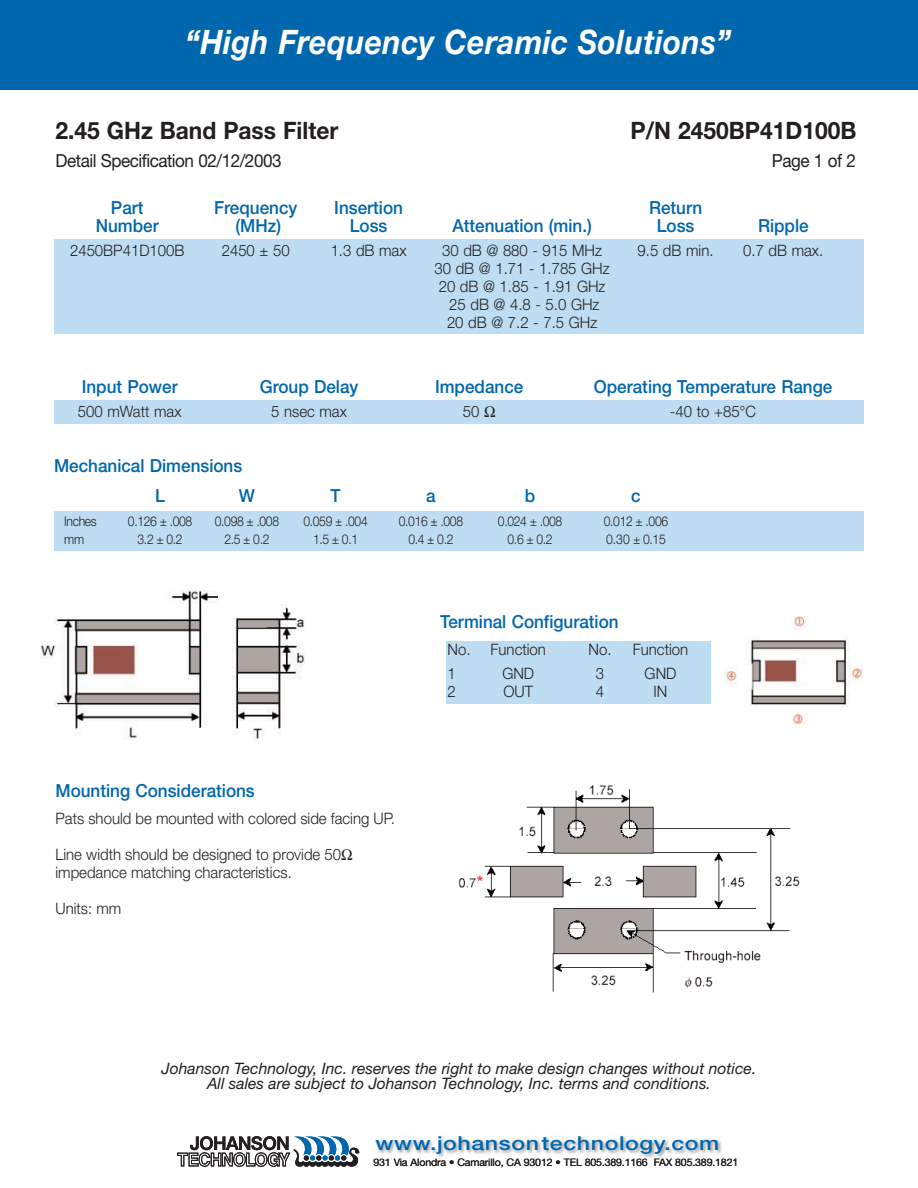
<style>
.page{position:relative;width:918px;height:1188px;background:#fff}
.page>*{position:absolute;margin:0;border:0;box-sizing:border-box;transform-origin:0 0}
.t1{font:italic 700 33.75px "Helvetica Neue";letter-spacing:.01em;color:#fff;scale:.9 1}
.t2{font:700 24px "Helvetica Neue";color:#231f20;scale:.95 1}
.t3{font:500 19.2px "Helvetica Neue";letter-spacing:.03em;color:#0066ae;scale:1.2 1}
.t4{font:500 18px "Helvetica Neue";color:#0066ae;scale:.95 1}
.t5{font:18px "Helvetica Neue";letter-spacing:-.03em;color:#231f20;scale:.95 1}
.t6{font:300 15.75px/18px "Helvetica Neue";color:#231f20;text-align:center;scale:.95 1}
.t7{font:italic 15.75px/15.8px "Helvetica Neue";color:#231f20;text-align:center}
.t8{font:300 13.5px "Helvetica Neue";letter-spacing:-.03em;color:#231f20;scale:.9 1}
.t9{font:10.65px "Helvetica Neue";letter-spacing:-.015em;color:#231f20}
</style>
<div class="page">
<div style="left:54px;top:511px;width:810px;height:40px;background:#beddf3"></div>
<div style="left:0;top:0;width:918px;height:90px;background:#0066ae"></div>
<svg style="left:376px;top:1136px;width:346px;height:23px"></svg>
<svg style="left:177px;top:1136px;width:182px;height:31px"></svg>
<div style="left:54px;top:400px;width:810px;height:24px;background:#beddf3"></div>
<div style="left:54px;top:239px;width:810px;height:95px;background:#beddf3"></div>
<img style="left:724px;top:617px;width:138px;height:108px">
<div style="left:446px;top:641px;width:265px;height:63px;background:#beddf3"></div>
<img style="left:41px;top:590px;width:264px;height:150px">
<img style="left:458px;top:785px;width:342px;height:208px">
<h1 class="t1" style="left:185px;top:30px;width:608px">“High Frequency Ceramic Solutions”</h1>
<h2 class="t2" style="left:56px;top:122px;width:299px">2.45 GHz Band Pass Filter</h2>
<h2 class="t2" style="left:631px;top:122px;width:239px">P/N 2450BP41D100B</h2>
<p class="t5" style="left:56px;top:154px;width:239px">Detail Specification 02/12/2003</p>
<p class="t5" style="left:772px;top:154px;width:90px">Page 1 of 2</p>
<p class="t4" style="left:111px;top:201px;width:36px">Part</p>
<p class="t4" style="left:214px;top:201px;width:89px">Frequency</p>
<p class="t4" style="left:334px;top:201px;width:74px">Insertion</p>
<p class="t4" style="left:649px;top:201px;width:57px">Return</p>
<p class="t4" style="left:96px;top:219px;width:68px">Number</p>
<p class="t4" style="left:236px;top:219px;width:49px">(MHz)</p>
<p class="t4" style="left:350px;top:219px;width:41px">Loss</p>
<p class="t4" style="left:452px;top:219px;width:148px">Attenuation (min.)</p>
<p class="t4" style="left:657px;top:219px;width:41px">Loss</p>
<p class="t4" style="left:758px;top:219px;width:55px">Ripple</p>
<p class="t6" style="left:70px;top:243px;width:122px">2450BP41D100B</p>
<p class="t6" style="left:222px;top:243px;width:73px">2450 ± 50</p>
<p class="t6" style="left:331px;top:243px;width:81px">1.3 dB max</p>
<p class="t6" style="left:442px;top:243px;width:170px">30 dB @ 880 - 915 MHz</p>
<p class="t6" style="left:638px;top:243px;width:81px">9.5 dB min.</p>
<p class="t6" style="left:743px;top:243px;width:86px">0.7 dB max.</p>
<p class="t6" style="left:435px;top:261px;width:186px">30 dB @ 1.71 - 1.785 GHz<br>20 dB @ 1.85 - 1.91 GHz<br>25 dB @ 4.8 - 5.0 GHz<br>20 dB @ 7.2 - 7.5 GHz</p>
<p class="t4" style="left:82px;top:381px;width:103px">Input Power</p>
<p class="t4" style="left:260px;top:381px;width:105px">Group Delay</p>
<p class="t4" style="left:435px;top:381px;width:95px">Impedance</p>
<p class="t4" style="left:594px;top:381px;width:253px">Operating Temperature Range</p>
<p class="t6" style="left:78px;top:404px;width:111px">500 mWatt max</p>
<p class="t6" style="left:271px;top:404px;width:81px">5 nsec max</p>
<p class="t6" style="left:463px;top:404px;width:19px">50</p>
<p class="t6" style="left:670px;top:404px;width:92px">-40 to +85°C</p>
<p class="t4" style="left:54px;top:459px;width:200px">Mechanical Dimensions</p>
<p class="t4" style="left:155px;top:489px;width:12px">L</p>
<p class="t4" style="left:239px;top:489px;width:18px">W</p>
<p class="t4" style="left:331px;top:489px;width:12px">T</p>
<p class="t4" style="left:426px;top:489px;width:12px">a</p>
<p class="t4" style="left:525px;top:489px;width:12px">b</p>
<p class="t4" style="left:631px;top:489px;width:12px">c</p>
<p class="t8" style="left:64px;top:516px;width:38px">Inches</p>
<p class="t8" style="left:128px;top:516px;width:73px">0.126 ± .008</p>
<p class="t8" style="left:215px;top:516px;width:73px">0.098 ± .008</p>
<p class="t8" style="left:303px;top:516px;width:73px">0.059 ± .004</p>
<p class="t8" style="left:399px;top:516px;width:73px">0.016 ± .008</p>
<p class="t8" style="left:498px;top:516px;width:73px">0.024 ± .008</p>
<p class="t8" style="left:604px;top:516px;width:73px">0.012 ± .006</p>
<p class="t8" style="left:64px;top:534px;width:24px">mm</p>
<p class="t8" style="left:138px;top:534px;width:52px">3.2 ± 0.2</p>
<p class="t8" style="left:224px;top:534px;width:52px">2.5 ± 0.2</p>
<p class="t8" style="left:313px;top:534px;width:52px">1.5 ± 0.1</p>
<p class="t8" style="left:408px;top:534px;width:52px">0.4 ± 0.2</p>
<p class="t8" style="left:508px;top:534px;width:52px">0.6 ± 0.2</p>
<p class="t8" style="left:606px;top:534px;width:68px">0.30 ± 0.15</p>
<p class="t4" style="left:440px;top:615px;width:189px">Terminal Configuration</p>
<p class="t4" style="left:56px;top:784px;width:211px">Mounting Considerations</p>
<p class="t6" style="left:56px;top:811px;width:359px">Pats should be mounted with colored side facing UP.</p>
<p class="t6" style="left:56px;top:847px;width:302px;text-align:left">Line width should be designed to provide 50 impedance matching characteristics.</p>
<p class="t6" style="left:56px;top:901px;width:71px">Units: mm</p>
<p class="t6" style="left:448px;top:642px;width:105px">No. Function</p>
<p class="t6" style="left:589px;top:642px;width:106px">No. Function</p>
<p class="t6" style="left:448px;top:666px;width:10px">1</p>
<p class="t6" style="left:502px;top:666px;width:35px">GND</p>
<p class="t6" style="left:596px;top:666px;width:10px">3</p>
<p class="t6" style="left:645px;top:666px;width:35px">GND</p>
<p class="t6" style="left:448px;top:684px;width:10px">2</p>
<p class="t6" style="left:503px;top:684px;width:33px">OUT</p>
<p class="t6" style="left:596px;top:684px;width:10px">4</p>
<p class="t6" style="left:654px;top:684px;width:16px">IN</p>
<p class="t7" style="left:162px;top:1062px;width:596px">Johanson Technology, Inc. reserves the right to make design changes without notice.<br>All sales are subject to Johanson Technology, Inc. terms and conditions.</p>
<p class="t3" style="left:376px;top:1136px;width:288px">www.johansontechnology.com</p>
<p class="t9" style="left:373px;top:1159px;width:366px">931 Via Alondra • Camarillo, CA 93012 • TEL 805.389.1166 FAX 805.389.1821</p>
</div>
